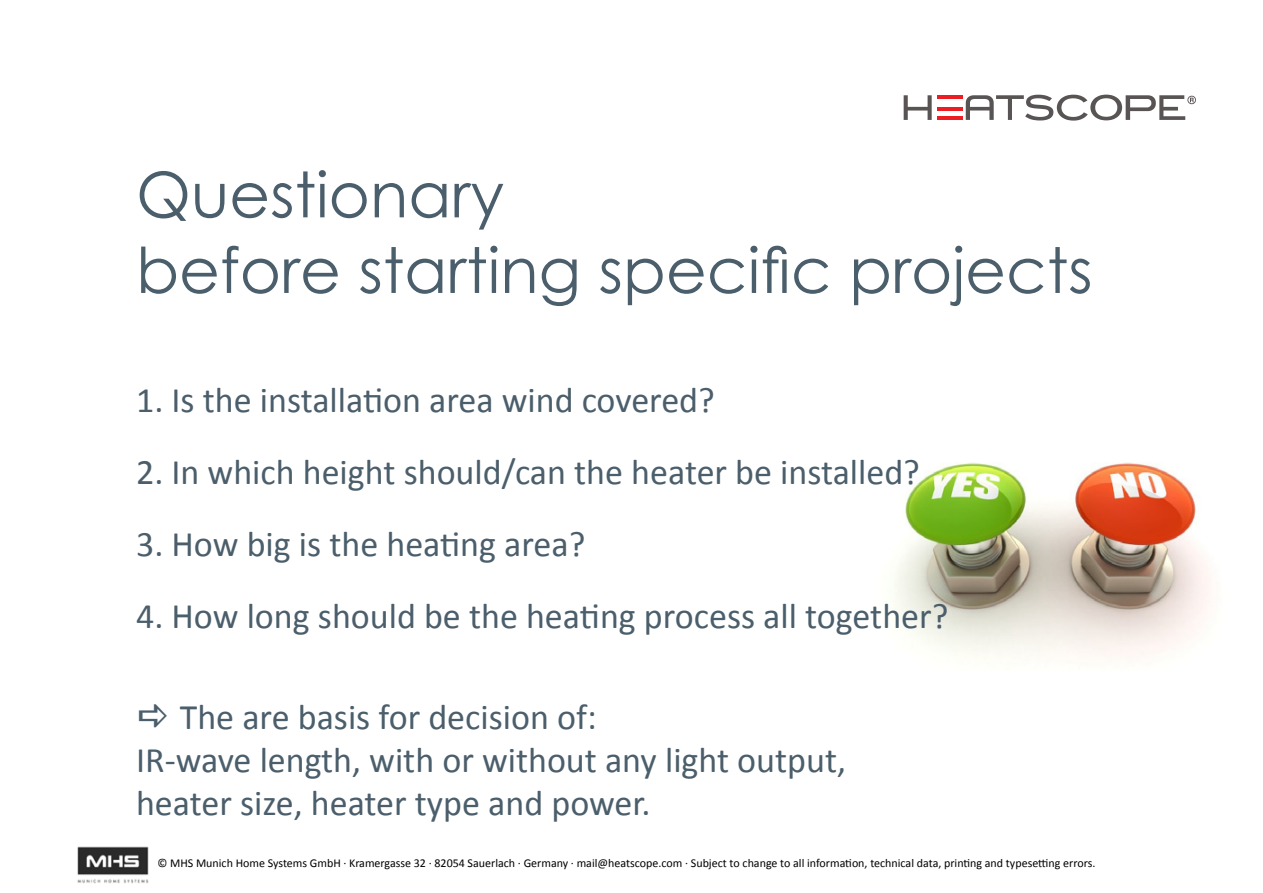
<style>
.page{position:relative;width:1263px;height:893px;background:#fff}
.page>*{position:absolute;margin:0;border:0;box-sizing:border-box;transform-origin:0 0}
.t1{font:63px/75.6px "Century Gothic";color:#4b5e6b}
.t2{font:36px/43.2px "Calibri";color:#4b5e6b}
.t3{font:12px "Calibri";color:#000}
</style>
<div class="page">
<svg style="left:904px;top:95px;width:292px;height:26px"></svg>
<hr style="left:937px;top:116px;width:26px;height:4px;background:#ed1d24">
<hr style="left:937px;top:107px;width:26px;height:4px;background:#ed1d24">
<hr style="left:937px;top:95px;width:26px;height:4px;background:#ed1d24">
<img style="left:893px;top:462px;width:318px;height:197px">
<img style="left:77px;top:846px;width:72px;height:38px">
<h1 class="t1" style="left:136px;top:156px;width:958px">Questionary<br>before starting specific projects</h1>
<p class="t2" style="left:136px;top:378px;width:580px">1. Is the installation area wind covered?</p>
<p class="t2" style="left:136px;top:450px;width:785px">2. In which height should/can the heater be installed?</p>
<p class="t2" style="left:136px;top:522px;width:451px">3. How big is the heating area?</p>
<p class="t2" style="left:136px;top:594px;width:814px">4. How long should be the heating process all together?</p>
<p class="t2" style="left:136px;top:695px;width:711px;text-indent:44px">The are basis for decision of:<br>IR-wave length, with or without any light output, heater size, heater type and power.</p>
<p class="t3" style="left:157px;top:855px;width:939px">© MHS Munich Home Systems GmbH · Kramergasse 32 · 82054 Sauerlach · Germany · mail@heatscope.com · Subject to change to all information, technical data, printing and typesetting errors.</p>
</div>
